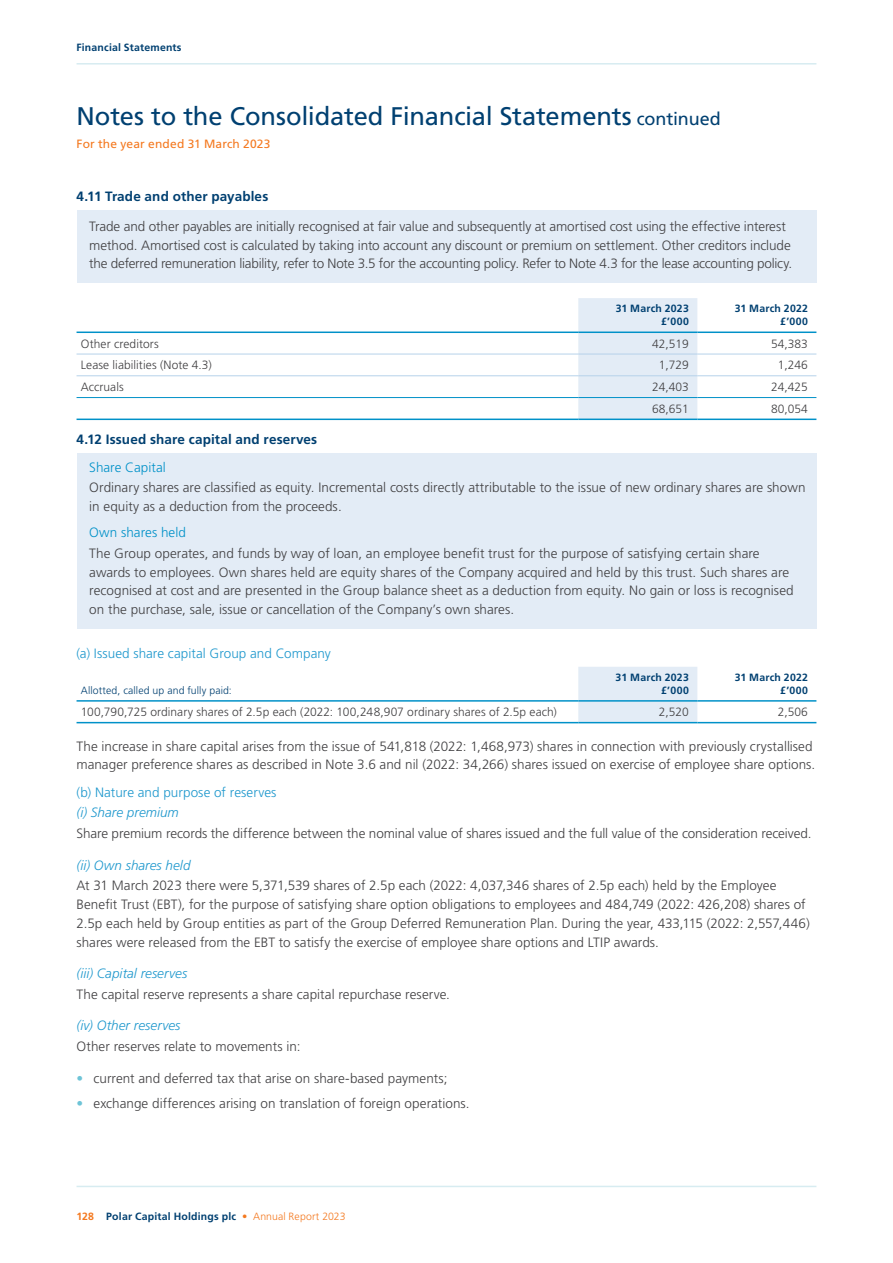
<style>
.page{position:relative;width:893px;height:1263px;background:#fff}
.page>*{position:absolute;margin:0;border:0;box-sizing:border-box;transform-origin:0 0}
.t1{font:25.5px "Frutiger LT Std";letter-spacing:-.01em;color:#004071}
.t2{font:300 13.5px/18.8px "Frutiger LT Std";color:#414042}
.t3{font:italic 300 13.5px "Frutiger LT Std";letter-spacing:.005em;color:#1f98cd}
.t4{font:300 13.5px "Frutiger LT Std";color:#1f98cd}
.t5{font:700 13.5px "Frutiger LT Std";letter-spacing:.01em;color:#004071}
.t6{font:300 13.5px "Frutiger LT Std";color:#0091c8}
.t7{font:300 12px "Frutiger LT Std";letter-spacing:.005em;color:#414042}
.t8{font:12px "Frutiger LT Std";letter-spacing:.01em;color:#f47920}
.t9{font:700 10.5px/13.5px "Frutiger LT Std";letter-spacing:.02em;color:#004071;text-align:right}
.t10{font:300 10.5px "Frutiger LT Std";letter-spacing:.01em;color:#004071}
.s1{font-size:18px}
.s2{color:#6ec4d7}
.s3{color:#f47920}
.s4{font-weight:300;color:#f47920}
</style>
<div class="page">
<div style="left:77px;top:210px;width:739px;height:72px;background:#e3ecf6"></div>
<div style="left:77px;top:453px;width:739px;height:30px;background:#e3ecf6"></div>
<div style="left:77px;top:472px;width:739px;height:53px;background:#e3ecf6"></div>
<div style="left:77px;top:518px;width:739px;height:31px;background:#e3ecf6"></div>
<div style="left:77px;top:537px;width:739px;height:91px;background:#e3ecf6"></div>
<div style="left:578px;top:298px;width:119px;height:121px;background:#e3ecf6"></div>
<hr style="left:77px;top:354px;width:501px;height:1px;background:#b6d2ea">
<hr style="left:578px;top:354px;width:119px;height:1px;background:#b6d2ea">
<hr style="left:697px;top:354px;width:119px;height:1px;background:#b6d2ea">
<hr style="left:77px;top:375px;width:501px;height:1px;background:#b6d2ea">
<hr style="left:578px;top:375px;width:119px;height:1px;background:#b6d2ea">
<hr style="left:697px;top:375px;width:119px;height:1px;background:#b6d2ea">
<hr style="left:77px;top:331px;width:501px;height:2px;background:#0091c8">
<hr style="left:578px;top:331px;width:119px;height:2px;background:#0091c8">
<hr style="left:697px;top:331px;width:119px;height:2px;background:#0091c8">
<hr style="left:77px;top:397px;width:501px;height:1px;background:#0091c8">
<hr style="left:578px;top:397px;width:119px;height:1px;background:#0091c8">
<hr style="left:697px;top:397px;width:119px;height:1px;background:#0091c8">
<hr style="left:77px;top:419px;width:501px;height:1px;background:#0091c8">
<hr style="left:578px;top:419px;width:119px;height:1px;background:#0091c8">
<hr style="left:697px;top:419px;width:119px;height:1px;background:#0091c8">
<div style="left:578px;top:667px;width:119px;height:55px;background:#e3ecf6"></div>
<hr style="left:77px;top:722px;width:501px;height:1px;background:#0091c8">
<hr style="left:578px;top:722px;width:119px;height:1px;background:#0091c8">
<hr style="left:697px;top:722px;width:119px;height:1px;background:#0091c8">
<hr style="left:77px;top:700px;width:501px;height:2px;background:#0091c8">
<hr style="left:578px;top:700px;width:119px;height:2px;background:#0091c8">
<hr style="left:697px;top:700px;width:119px;height:2px;background:#0091c8">
<hr style="left:77px;top:63px;width:739px;height:2px;background:#d7ecf1">
<hr style="left:77px;top:1186px;width:739px;height:1px;background:#d7ecf1">
<p class="t9" style="left:77px;top:41px;width:107px">Financial Statements</p>
<h1 class="t1" style="left:77px;top:102px;width:646px">Notes to the Consolidated Financial Statements <span class="s1">continued</span></h1>
<p class="t8" style="left:77px;top:137px;width:195px">For the year ended 31 March 2023</p>
<p class="t5" style="left:77px;top:189px;width:193px">4.11 Trade and other payables</p>
<p class="t2" style="left:89px;top:217px;width:704px">Trade and other payables are initially recognised at fair value and subsequently at amortised cost using the effective interest method. Amortised cost is calculated by taking into account any discount or premium on settlement. Other creditors include the deferred remuneration liability, refer to Note 3.5 for the accounting policy. Refer to Note 4.3 for the lease accounting policy.</p>
<p class="t9" style="left:616px;top:302px;width:75px">31 March 2023 £’000</p>
<p class="t9" style="left:735px;top:302px;width:75px">31 March 2022 £’000</p>
<p class="t7" style="left:81px;top:337px;width:79px">Other creditors</p>
<p class="t7" style="left:652px;top:337px;width:38px">42,519</p>
<p class="t7" style="left:771px;top:337px;width:38px">54,383</p>
<p class="t7" style="left:81px;top:358px;width:133px">Lease liabilities (Note 4.3)</p>
<p class="t7" style="left:659px;top:358px;width:32px">1,729</p>
<p class="t7" style="left:778px;top:358px;width:32px">1,246</p>
<p class="t7" style="left:81px;top:380px;width:44px">Accruals</p>
<p class="t7" style="left:652px;top:380px;width:38px">24,403</p>
<p class="t7" style="left:771px;top:380px;width:38px">24,425</p>
<p class="t7" style="left:652px;top:402px;width:38px">68,651</p>
<p class="t7" style="left:771px;top:402px;width:38px">80,054</p>
<p class="t5" style="left:77px;top:431px;width:242px">4.12 Issued share capital and reserves</p>
<p class="t6" style="left:89px;top:459px;width:78px">Share Capital</p>
<p class="t2" style="left:89px;top:479px;width:718px">Ordinary shares are classified as equity. Incremental costs directly attributable to the issue of new ordinary shares are shown in equity as a deduction from the proceeds.</p>
<p class="t6" style="left:89px;top:525px;width:98px">Own shares held</p>
<p class="t2" style="left:89px;top:544px;width:706px">The Group operates, and funds by way of loan, an employee benefit trust for the purpose of satisfying certain share awards to employees. Own shares held are equity shares of the Company acquired and held by this trust. Such shares are recognised at cost and are presented in the Group balance sheet as a deduction from equity. No gain or loss is recognised on the purchase, sale, issue or cancellation of the Company’s own shares.</p>
<p class="t4" style="left:77px;top:646px;width:256px">(a) Issued share capital Group and Company</p>
<p class="t10" style="left:81px;top:684px;width:153px">Allotted, called up and fully paid:</p>
<p class="t9" style="left:616px;top:670px;width:75px">31 March 2023 £’000</p>
<p class="t9" style="left:735px;top:670px;width:75px">31 March 2022 £’000</p>
<p class="t7" style="left:81px;top:705px;width:478px">100,790,725 ordinary shares of 2.5p each (2022: 100,248,907 ordinary shares of 2.5p each)</p>
<p class="t7" style="left:659px;top:705px;width:32px">2,520</p>
<p class="t7" style="left:778px;top:705px;width:32px">2,506</p>
<p class="t2" style="left:77px;top:737px;width:740px">The increase in share capital arises from the issue of 541,818 (2022: 1,468,973) shares in connection with previously crystallised manager preference shares as described in Note 3.6 and nil (2022: 34,266) shares issued on exercise of employee share options.</p>
<p class="t4" style="left:77px;top:784px;width:201px">(b) Nature and purpose of reserves</p>
<p class="t3" style="left:77px;top:805px;width:104px">(i) Share premium</p>
<p class="t2" style="left:77px;top:824px;width:736px">Share premium records the difference between the nominal value of shares issued and the full value of the consideration received.</p>
<p class="t3" style="left:77px;top:857px;width:115px">(ii) Own shares held</p>
<p class="t2" style="left:77px;top:876px;width:735px">At 31 March 2023 there were 5,371,539 shares of 2.5p each (2022: 4,037,346 shares of 2.5p each) held by the Employee Benefit Trust (EBT), for the purpose of satisfying share option obligations to employees and 484,749 (2022: 426,208) shares of 2.5p each held by Group entities as part of the Group Deferred Remuneration Plan. During the year, 433,115 (2022: 2,557,446) shares were released from the EBT to satisfy the exercise of employee share options and LTIP awards.</p>
<p class="t3" style="left:77px;top:966px;width:112px">(iii) Capital reserves</p>
<p class="t2" style="left:77px;top:985px;width:375px">The capital reserve represents a share capital repurchase reserve.</p>
<p class="t3" style="left:77px;top:1018px;width:105px">(iv) Other reserves</p>
<p class="t2" style="left:77px;top:1037px;width:225px">Other reserves relate to movements in:</p>
<p class="t2" style="left:77px;top:1069px;width:372px"><span class="s2">•</span> current and deferred tax that arise on share-based payments;</p>
<p class="t2" style="left:77px;top:1094px;width:395px"><span class="s2">•</span> exchange differences arising on translation of foreign operations.</p>
<p class="t9" style="left:77px;top:1210px;width:271px"><span class="s3">128</span> Polar Capital Holdings plc <span class="s4">• Annual Report 2023</span></p>
</div>
